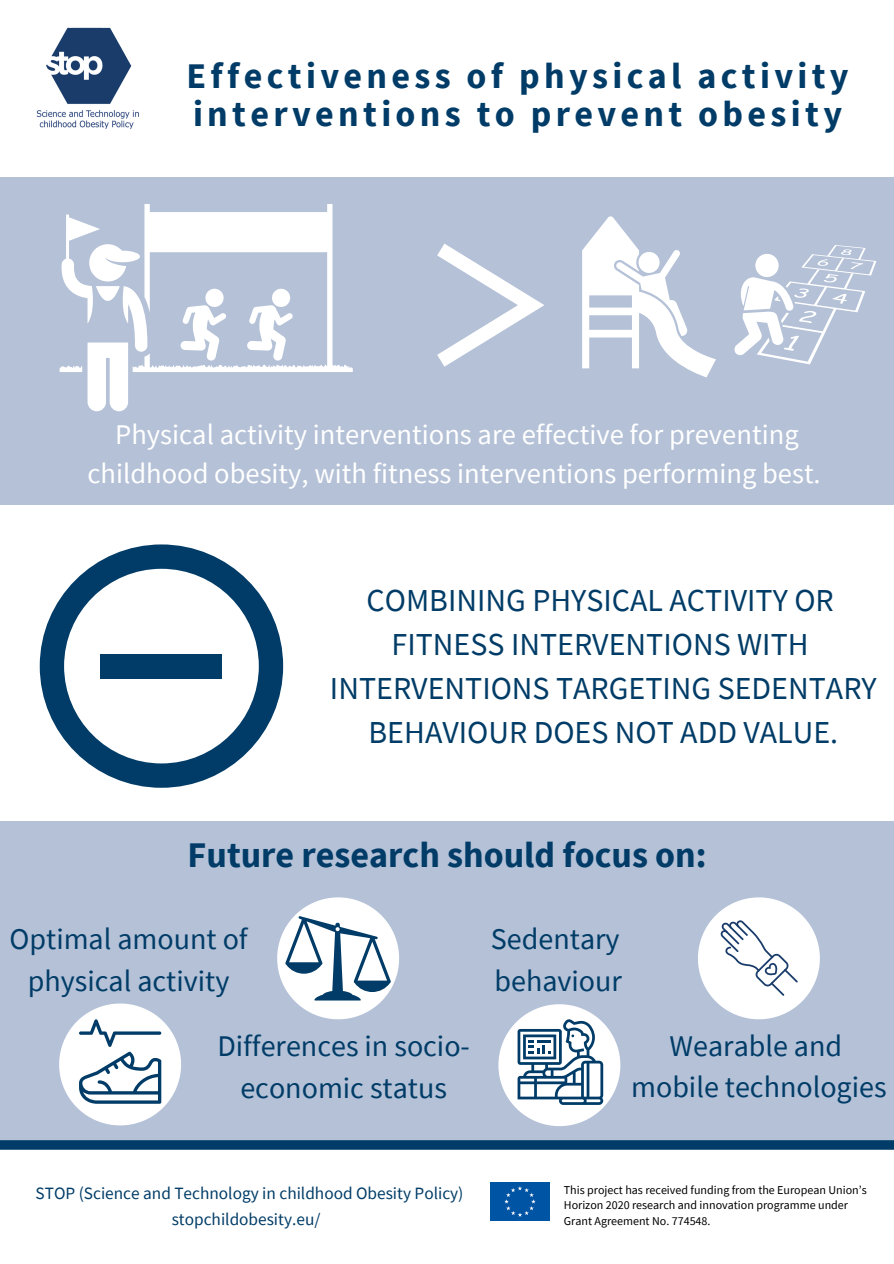
<style>
.page{position:relative;width:894px;height:1264px;background:#fff}
.page>*{position:absolute;margin:0;border:0;box-sizing:border-box;transform-origin:0 0}
.t1{font:700 36px/38.2px "Source Sans Pro";letter-spacing:.12em;color:#003c67}
.t2{font:700 36px "Source Sans Pro";color:#003c67}
.t3{font:31.95px/44px "Source Sans Pro";color:#003c67;text-align:center}
.t4{font:30px/41.7px "Source Sans Pro";color:#003c67;text-align:center}
.t5{font:28.5px/39.5px "Source Sans Pro";color:#fff;text-align:center}
.t6{font:17.25px "Source Sans Pro";color:#003c67}
.t7{font:12px/15.8px "Source Sans Pro";color:#000}
</style>
<div class="page">
<div style="left:0;top:178px;width:893px;height:326px;background:#b4c1d7"></div>
<img style="left:36px;top:27px;width:103px;height:103px">
<div style="left:0;top:821px;width:893px;height:322px;background:#b4c1d7"></div>
<svg style="left:0;top:1140px;width:893px;height:9px;background:#043f69"></svg>
<img style="left:491px;top:1182px;width:58px;height:38px">
<svg style="left:698px;top:897px;width:121px;height:122px"></svg>
<svg style="left:498px;top:1004px;width:122px;height:122px"></svg>
<svg style="left:59px;top:1003px;width:122px;height:122px"></svg>
<svg style="left:277px;top:897px;width:122px;height:122px"></svg>
<svg style="left:40px;top:544px;width:243px;height:243px"></svg>
<div style="left:101px;top:654px;width:121px;height:24px;background:#003c67"></div>
<svg style="left:437px;top:243px;width:107px;height:124px"></svg>
<svg style="left:734px;top:245px;width:142px;height:119px"></svg>
<svg style="left:582px;top:216px;width:133px;height:161px"></svg>
<svg style="left:59px;top:204px;width:294px;height:207px"></svg>
<p class="t1" style="left:186px;top:56px;width:663px">Effectiveness of physical activity interventions to prevent obesity</p>
<p class="t5" style="left:87px;top:414px;width:734px">Physical activity interventions are effective for preventing childhood obesity, with fitness interventions performing best.</p>
<p class="t3" style="left:366px;top:578px;width:468px">COMBINING PHYSICAL ACTIVITY OR</p>
<p class="t3" style="left:391px;top:622px;width:418px">FITNESS INTERVENTIONS WITH</p>
<p class="t3" style="left:330px;top:665px;width:548px">INTERVENTIONS TARGETING SEDENTARY<br>BEHAVIOUR DOES NOT ADD VALUE.</p>
<p class="t2" style="left:187px;top:831px;width:520px">Future research should focus on:</p>
<p class="t4" style="left:10px;top:917px;width:239px">Optimal amount of physical activity</p>
<p class="t4" style="left:217px;top:1024px;width:254px">Differences in socio-</p>
<p class="t4" style="left:240px;top:1066px;width:208px">economic status</p>
<p class="t4" style="left:491px;top:917px;width:130px">Sedentary</p>
<p class="t4" style="left:494px;top:959px;width:129px">behaviour</p>
<p class="t4" style="left:669px;top:1024px;width:174px">Wearable and</p>
<p class="t4" style="left:631px;top:1065px;width:257px">mobile technologies</p>
<p class="t6" style="left:35px;top:1181px;width:429px">STOP (Science and Technology in childhood Obesity Policy)</p>
<p class="t6" style="left:172px;top:1207px;width:150px">stopchildobesity.eu/</p>
<p class="t7" style="left:563px;top:1181px;width:304px">This project has received funding from the European Union’s<br>Horizon 2020 research and innovation programme under<br>Grant Agreement No. 774548.</p>
</div>
